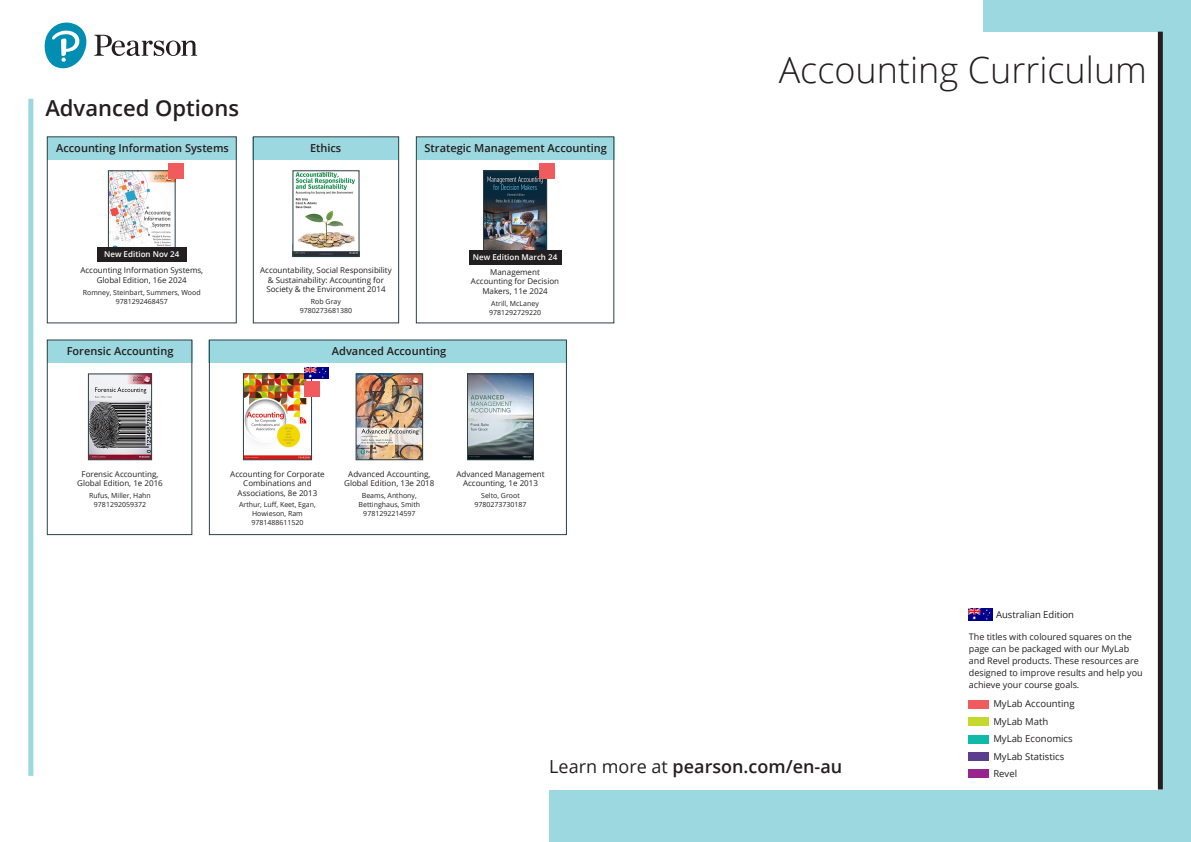
<style>
.page{position:relative;width:1191px;height:842px;background:#fff}
.page>*{position:absolute;margin:0;border:0;box-sizing:border-box;transform-origin:0 0}
.t1{font:300 36px "Open Sans";color:#231f20}
._16pt{font:600 22px "Open Sans";color:#231f20}
.t2{font:600 18px "Open Sans";color:#231f20}
._16pt-2{font:600 11px "Open Sans";color:#231f20}
._16pt-3{font:9.5px "Open Sans";color:#231f20}
._16pt-4{font:9px/12px "Open Sans";color:#231f20}
._16pt-5{font:8px/9.5px "Open Sans";color:#231f20;text-align:center}
._16pt-6{font:600 8px "Open Sans";color:#fff}
._16pt-7{font:7px/9px "Open Sans";color:#231f20;text-align:center}
.s1{font-weight:400}
</style>
<div class="page">
<div style="left:984px;top:0;width:207px;height:842px;background:#9cd8df"></div>
<div style="left:549px;top:703px;width:486px;height:139px;background:#9cd8df"></div>
<div style="left:28px;top:32px;width:1134px;height:757px;background:#fff"></div>
<svg style="left:45px;top:22px;width:152px;height:47px"></svg>
<div style="left:1157px;top:32px;width:5px;height:757px;background:#231f20"></div>
<div style="left:28px;top:99px;width:5px;height:677px;background:#9cd8df"></div>
<div style="left:209px;top:340px;width:358px;height:23px;background:#9cd8df"></div>
<div style="left:209px;top:339px;width:358px;height:196px;border:1px solid #2b4144"></div>
<img style="left:358px;top:376px;width:63px;height:82px">
<div style="left:356px;top:374px;width:67px;height:86px;border:1px solid #2b4144"></div>
<div style="left:253px;top:137px;width:146px;height:23px;background:#9cd8df"></div>
<div style="left:253px;top:136px;width:146px;height:187px;border:1px solid #2b4144"></div>
<img style="left:295px;top:173px;width:62px;height:82px">
<div style="left:293px;top:171px;width:66px;height:86px;border:1px solid #2b4144"></div>
<div style="left:47px;top:137px;width:190px;height:23px;background:#9cd8df"></div>
<div style="left:47px;top:136px;width:190px;height:187px;border:1px solid #2b4144"></div>
<div style="left:47px;top:340px;width:145px;height:23px;background:#9cd8df"></div>
<div style="left:47px;top:339px;width:145px;height:196px;border:1px solid #2b4144"></div>
<img style="left:90px;top:376px;width:60px;height:82px">
<div style="left:88px;top:374px;width:64px;height:86px;border:1px solid #2b4144"></div>
<img style="left:110px;top:173px;width:63px;height:75px">
<div style="left:108px;top:171px;width:67px;height:86px;border:1px solid #2b4144"></div>
<div style="left:168px;top:163px;width:16px;height:16px;background:#f05c5d"></div>
<div style="left:416px;top:137px;width:198px;height:23px;background:#9cd8df"></div>
<div style="left:968px;top:752px;width:21px;height:9px;background:#593f8e"></div>
<div style="left:968px;top:700px;width:21px;height:8px;background:#f05c5d"></div>
<div style="left:968px;top:717px;width:21px;height:9px;background:#c4d82d"></div>
<div style="left:968px;top:735px;width:21px;height:8px;background:#10baa9"></div>
<div style="left:968px;top:769px;width:21px;height:9px;background:#99248e"></div>
<img style="left:968px;top:609px;width:24px;height:12px">
<img style="left:245px;top:376px;width:65px;height:82px">
<div style="left:243px;top:374px;width:69px;height:86px;border:1px solid #2b4144"></div>
<div style="left:304px;top:381px;width:16px;height:16px;background:#f05c5d"></div>
<img style="left:304px;top:367px;width:24px;height:12px">
<div style="left:97px;top:248px;width:89px;height:14px;background:#231f20"></div>
<img style="left:469px;top:376px;width:63px;height:82px">
<div style="left:467px;top:374px;width:67px;height:86px;border:1px solid #2b4144"></div>
<img style="left:485px;top:173px;width:60px;height:77px">
<div style="left:483px;top:171px;width:64px;height:86px;border:1px solid #2b4144"></div>
<div style="left:539px;top:164px;width:16px;height:15px;background:#f05c5d"></div>
<div style="left:469px;top:250px;width:92px;height:14px;background:#231f20"></div>
<p class="_16pt" style="left:45px;top:92px;width:195px">Advanced Options</p>
<p class="_16pt-2" style="left:56px;top:140px;width:174px">Accounting Information Systems</p>
<p class="_16pt-2" style="left:310px;top:140px;width:33px">Ethics</p>
<p class="_16pt-2" style="left:424px;top:140px;width:184px">Strategic Management Accounting</p>
<p class="_16pt-6" style="left:104px;top:249px;width:77px">New Edition Nov 24</p>
<p class="_16pt-6" style="left:473px;top:252px;width:86px">New Edition March 24</p>
<p class="_16pt-5" style="left:80px;top:266px;width:124px">Accounting Information Systems,<br>Global Edition, 16e 2024</p>
<p class="_16pt-7" style="left:83px;top:288px;width:119px">Romney, Steinbart, Summers, Wood<br>9781292468457</p>
<p class="_16pt-5" style="left:260px;top:266px;width:133px">Accountability, Social Responsibility &amp; Sustainability: Accounting for<br>Society &amp; the Environment 2014</p>
<p class="_16pt-7" style="left:300px;top:297px;width:54px">Rob Gray<br>9780273681380</p>
<p class="_16pt-5" style="left:471px;top:267px;width:90px">Management<br>Accounting for Decision<br>Makers, 11e 2024</p>
<p class="_16pt-7" style="left:489px;top:299px;width:54px">Atrill, McLaney<br>9781292729220</p>
<p class="_16pt-2" style="left:67px;top:344px;width:108px">Forensic Accounting</p>
<p class="_16pt-2" style="left:332px;top:344px;width:116px">Advanced Accounting</p>
<p class="_16pt-5" style="left:77px;top:469px;width:87px">Forensic Accounting,<br>Global Edition, 1e 2016</p>
<p class="_16pt-7" style="left:89px;top:491px;width:63px">Rufus, Miller, Hahn<br>9781292059372</p>
<p class="_16pt-5" style="left:230px;top:469px;width:96px">Accounting for Corporate<br>Combinations and<br>Associations, 8e 2013</p>
<p class="_16pt-7" style="left:239px;top:500px;width:78px">Arthur, Luff, Keet, Egan,<br>Howieson, Ram<br>9781488611520</p>
<p class="_16pt-5" style="left:344px;top:469px;width:92px">Advanced Accounting,<br>Global Edition, 13e 2018</p>
<p class="_16pt-7" style="left:358px;top:491px;width:63px">Beams, Anthony,<br>Bettinghaus, Smith<br>9781292214597</p>
<p class="_16pt-5" style="left:456px;top:469px;width:90px">Advanced Management<br>Accounting, 1e 2013</p>
<p class="_16pt-7" style="left:474px;top:491px;width:54px">Selto, Groot<br>9780273730187</p>
<p class="t1" style="left:778px;top:45px;width:370px">Accounting Curriculum</p>
<p class="_16pt-3" style="left:996px;top:608px;width:80px">Australian Edition</p>
<p class="t2" style="left:549px;top:754px;width:294px"><span class="s1">Learn more at</span> pearson.com/en-au</p>
<p class="_16pt-4" style="left:968px;top:631px;width:175px">The titles with coloured squares on the page can be packaged with our MyLab and Revel products. These resources are designed to improve results and help you achieve your course goals.</p>
<p class="_16pt-3" style="left:993px;top:697px;width:83px">MyLab Accounting</p>
<p class="_16pt-3" style="left:993px;top:715px;width:56px">MyLab Math</p>
<p class="_16pt-3" style="left:993px;top:732px;width:81px">MyLab Economics</p>
<p class="_16pt-3" style="left:993px;top:767px;width:25px">Revel</p>
<p class="_16pt-3" style="left:993px;top:750px;width:72px">MyLab Statistics</p>
</div>
